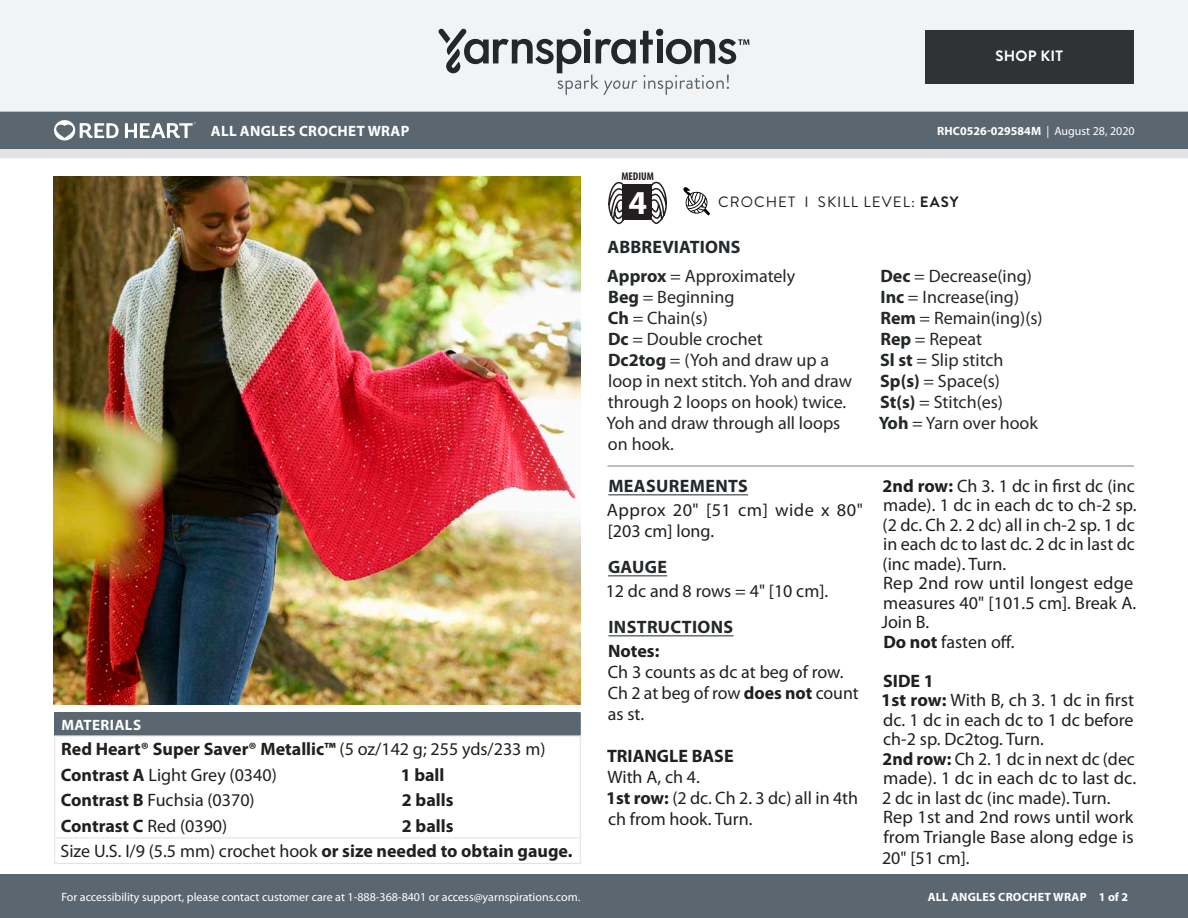
<style>
.page{position:relative;width:1188px;height:918px;background:#fff}
.page>*{position:absolute;margin:0;border:0;box-sizing:border-box;transform-origin:0 0}
.t1{font:700 33.6px "Myriad Pro";color:#fff}
.Body_-__With_auto_st{font:18px/19.5px "Myriad Pro";color:#231f20;text-align:justify}
.Abbreviations_-_With{font:18px/21px "Myriad Pro";color:#24282a}
.Materials_-_Needle{font:18px "Myriad Pro";color:#231f20}
.Materials_-_Brand{font:700 18px "Myriad Pro";color:#231f20}
.Material_-__Colors_i{font:18px "Myriad Pro";color:#231f20}
.Body_-__With_auto_st-2{font:18px/21px "Myriad Pro";letter-spacing:.025em;color:#231f20}
.Material_-__Colors_i-2{font:700 18px "Myriad Pro";color:#231f20}
.Body_-_HEADERS_-_Und{font:700 18px "Myriad Pro";letter-spacing:.02em;color:#24282a}
.SIZES_-_Color_Coded{font:700 18px "Myriad Pro";color:#231f20}
.Abbreviations_-__Hea{font:700 18px "Myriad Pro";letter-spacing:.01em;color:#24282a}
.Body_-__With_auto_st-3{font:700 18px "Myriad Pro";color:#231f20}
.Type_of_pattern___Sk{font:15px "Brandon Grotesque";letter-spacing:.07em;color:#231f20}
.Header_-_Name___Type{font:700 15px "Myriad Pro";letter-spacing:.02em;color:#fff}
.Materials_-__Header{font:700 15px "Myriad Pro";letter-spacing:.03em;color:#fff}
.Body_-__Color_coded{font:700 15px "Brandon Grotesque";letter-spacing:.02em;color:#fff}
.Footer_-_Sku___Date{font:12px "Myriad Pro";color:#fff}
.Footer_-_Sku___Date-2{font:700 12px "Myriad Pro";color:#fff}
.Footer_-_Sku___Date-3{font:700 12px "Myriad Pro";letter-spacing:.02em;color:#fff}
.t2{font:700 condensed 11.25px "Myriad Pro";color:#231f20}
.s1{font-weight:400}
.s2{font-weight:700}
</style>
<div class="page">
<div style="left:0;top:875px;width:1188px;height:43px;background:#5a6670"></div>
<div style="left:0;top:149px;width:1188px;height:9px;background:#e4e3e3"></div>
<div style="left:0;top:111px;width:1188px;height:38px;background:#5a6670"></div>
<div style="left:0;top:0;width:1188px;height:112px;background:#f2f3f4"></div>
<svg style="left:438px;top:29px;width:311px;height:66px"></svg>
<div style="left:925px;top:30px;width:209px;height:54px;background:#2f3336"></div>
<img style="left:54px;top:177px;width:527px;height:528px">
<hr style="left:608px;top:494px;width:140px;height:1px;background:#24282a">
<hr style="left:608px;top:575px;width:59px;height:1px;background:#24282a">
<hr style="left:608px;top:635px;width:126px;height:1px;background:#24282a">
<hr style="left:608px;top:466px;width:526px;height:1px;background:#7d7d7d">
<svg style="left:54px;top:120px;width:65px;height:20px"></svg>
<svg style="left:125px;top:122px;width:71px;height:16px"></svg>
<svg style="left:683px;top:187px;width:27px;height:28px"></svg>
<svg style="left:608px;top:181px;width:18px;height:43px"></svg>
<svg style="left:649px;top:181px;width:18px;height:43px"></svg>
<div style="left:622px;top:185px;width:30px;height:35px;background:#231f20"></div>
<div style="left:55px;top:713px;width:525px;height:23px;background:#5a6670"></div>
<hr style="left:54px;top:712px;width:342px;height:1px;background:#5a6670">
<hr style="left:396px;top:712px;width:185px;height:1px;background:#5a6670">
<hr style="left:54px;top:735px;width:342px;height:1px;background:#e4e3e3">
<hr style="left:396px;top:735px;width:185px;height:1px;background:#e4e3e3">
<svg style="left:54px;top:713px;width:1px;height:150px"></svg>
<hr style="left:54px;top:837px;width:342px;height:1px;background:#e4e3e3">
<hr style="left:396px;top:837px;width:185px;height:1px;background:#e4e3e3">
<svg style="left:580px;top:713px;width:1px;height:150px"></svg>
<hr style="left:54px;top:863px;width:342px;height:1px;background:#e4e3e3">
<hr style="left:396px;top:863px;width:185px;height:1px;background:#e4e3e3">
<p class="Body_-__Color_coded" style="left:995px;top:46px;width:69px">SHOP KIT</p>
<p class="Header_-_Name___Type" style="left:211px;top:121px;width:200px">ALL ANGLES CROCHET WRAP</p>
<p class="Footer_-_Sku___Date-2" style="left:937px;top:123px;width:199px">RHC0526-029584M <span class="s1">| August 28, 2020</span></p>
<p class="t2" style="left:621px;top:169px;width:34px">MEDIUM</p>
<p class="t1" style="left:629px;top:180px;width:20px">4</p>
<p class="Type_of_pattern___Sk" style="left:718px;top:192px;width:242px">CROCHET I SKILL LEVEL: <span class="s2">EASY</span></p>
<p class="Materials_-__Header" style="left:61px;top:715px;width:81px">MATERIALS</p>
<p class="Materials_-_Brand" style="left:61px;top:738px;width:486px">Red Heart® Super Saver® Metallic™ <span class="s1">(5 oz/142 g; 255 yds/233 m)</span></p>
<p class="Material_-__Colors_i" style="left:61px;top:765px;width:217px"><span class="s2">Contrast A</span> Light Grey (0340)</p>
<p class="Material_-__Colors_i-2" style="left:401px;top:763px;width:45px">1 ball</p>
<p class="Material_-__Colors_i" style="left:61px;top:791px;width:195px"><span class="s2">Contrast B</span> Fuchsia (0370)</p>
<p class="Material_-__Colors_i-2" style="left:402px;top:789px;width:53px">2 balls</p>
<p class="Material_-__Colors_i-2" style="left:61px;top:814px;width:168px">Contrast C <span class="s1">Red (0390)</span></p>
<p class="Material_-__Colors_i-2" style="left:402px;top:814px;width:53px">2 balls</p>
<p class="Materials_-_Needle" style="left:61px;top:842px;width:513px">Size U.S. I/9 (5.5 mm) crochet hook <span class="s2">or size needed to obtain gauge.</span></p>
<p class="Footer_-_Sku___Date" style="left:61px;top:890px;width:520px">For accessibility support, please contact customer care at 1-888-368-8401 or access@yarnspirations.com.</p>
<p class="Abbreviations_-__Hea" style="left:607px;top:235px;width:135px">ABBREVIATIONS</p>
<p class="Abbreviations_-_With" style="left:607px;top:265px;width:189px"><span class="s2">Approx</span> = Approximately</p>
<p class="Abbreviations_-_With" style="left:608px;top:286px;width:128px"><span class="s2">Beg</span> = Beginning</p>
<p class="Abbreviations_-_With" style="left:608px;top:307px;width:102px"><span class="s2">Ch</span> = Chain(s)</p>
<p class="Abbreviations_-_With" style="left:608px;top:328px;width:156px"><span class="s2">Dc</span> = Double crochet</p>
<p class="Abbreviations_-_With" style="left:606px;top:349px;width:247px"><span class="s2">Dc2tog</span> = (Yoh and draw up a loop in next stitch. Yoh and draw through 2 loops on hook) twice.<br>Yoh and draw through all loops on hook.</p>
<p class="Body_-_HEADERS_-_Und" style="left:608px;top:474px;width:141px">MEASUREMENTS</p>
<p class="Body_-__With_auto_st-2" style="left:607px;top:500px;width:258px">Approx 20" [51 cm] wide x 80" [203 cm] long.</p>
<p class="Body_-_HEADERS_-_Und" style="left:608px;top:555px;width:61px">GAUGE</p>
<p class="Body_-__With_auto_st" style="left:606px;top:581px;width:224px">12 dc and 8 rows = 4" [10 cm].</p>
<p class="Body_-_HEADERS_-_Und" style="left:608px;top:615px;width:126px">INSTRUCTIONS</p>
<p class="Body_-__With_auto_st-3" style="left:608px;top:639px;width:53px">Notes:</p>
<p class="Body_-__With_auto_st" style="left:608px;top:662px;width:237px">Ch 3 counts as dc at beg of row.</p>
<p class="Body_-__With_auto_st" style="left:608px;top:683px;width:252px;line-height:21px">Ch 2 at beg of row <span class="s2">does not</span> count as st.</p>
<p class="SIZES_-_Color_Coded" style="left:607px;top:744px;width:128px">TRIANGLE BASE</p>
<p class="Body_-__With_auto_st" style="left:608px;top:767px;width:94px">With A, ch 4.</p>
<p class="Body_-__With_auto_st" style="left:606px;top:788px;width:254px;line-height:21px"><span class="s2">1st row:</span> (2 dc. Ch 2. 3 dc) all in 4th ch from hook. Turn.</p>
<p class="Abbreviations_-_With" style="left:880px;top:265px;width:153px"><span class="s2">Dec</span> = Decrease(ing)</p>
<p class="Abbreviations_-_With" style="left:881px;top:286px;width:140px"><span class="s2">Inc</span> = Increase(ing)</p>
<p class="Abbreviations_-_With" style="left:880px;top:307px;width:164px"><span class="s2">Rem</span> = Remain(ing)(s)</p>
<p class="Abbreviations_-_With" style="left:880px;top:328px;width:103px"><span class="s2">Rep</span> = Repeat</p>
<p class="Abbreviations_-_With" style="left:880px;top:349px;width:125px"><span class="s2">Sl st</span> = Slip stitch</p>
<p class="Abbreviations_-_With" style="left:880px;top:370px;width:121px"><span class="s2">Sp(s)</span> = Space(s)</p>
<p class="Abbreviations_-_With" style="left:880px;top:391px;width:124px"><span class="s2">St(s)</span> = Stitch(es)</p>
<p class="Abbreviations_-_With" style="left:879px;top:412px;width:161px"><span class="s2">Yoh</span> = Yarn over hook</p>
<p class="Body_-__With_auto_st" style="left:883px;top:476px;width:255px"><span class="s2">2nd row:</span> Ch 3. 1 dc in first dc (inc made). 1 dc in each dc to ch-2 sp. (2 dc. Ch 2. 2 dc) all in ch-2 sp. 1 dc in each dc to last dc. 2 dc in last dc (inc made). Turn.</p>
<p class="Body_-__With_auto_st" style="left:881px;top:574px;width:256px;text-align:left">Rep 2nd row until longest edge measures 40" [101.5 cm]. Break A.<br>Join B.</p>
<p class="Body_-__With_auto_st" style="left:883px;top:632px;width:133px"><span class="s2">Do not</span> fasten off.</p>
<p class="SIZES_-_Color_Coded" style="left:883px;top:669px;width:52px">SIDE 1</p>
<p class="Body_-__With_auto_st" style="left:881px;top:691px;width:254px"><span class="s2">1st row:</span> With B, ch 3. 1 dc in first dc. 1 dc in each dc to 1 dc before ch-2 sp. Dc2tog. Turn.</p>
<p class="Body_-__With_auto_st" style="left:882px;top:749px;width:256px"><span class="s2">2nd row:</span> Ch 2. 1 dc in next dc (dec made). 1 dc in each dc to last dc.<br>2 dc in last dc (inc made). Turn.</p>
<p class="Body_-__With_auto_st" style="left:882px;top:808px;width:253px;line-height:20.2px">Rep 1st and 2nd rows until work from Triangle Base along edge is 20" [51 cm].</p>
<p class="Footer_-_Sku___Date-3" style="left:928px;top:889px;width:202px">ALL ANGLES CROCHET WRAP 1 of 2</p>
</div>
